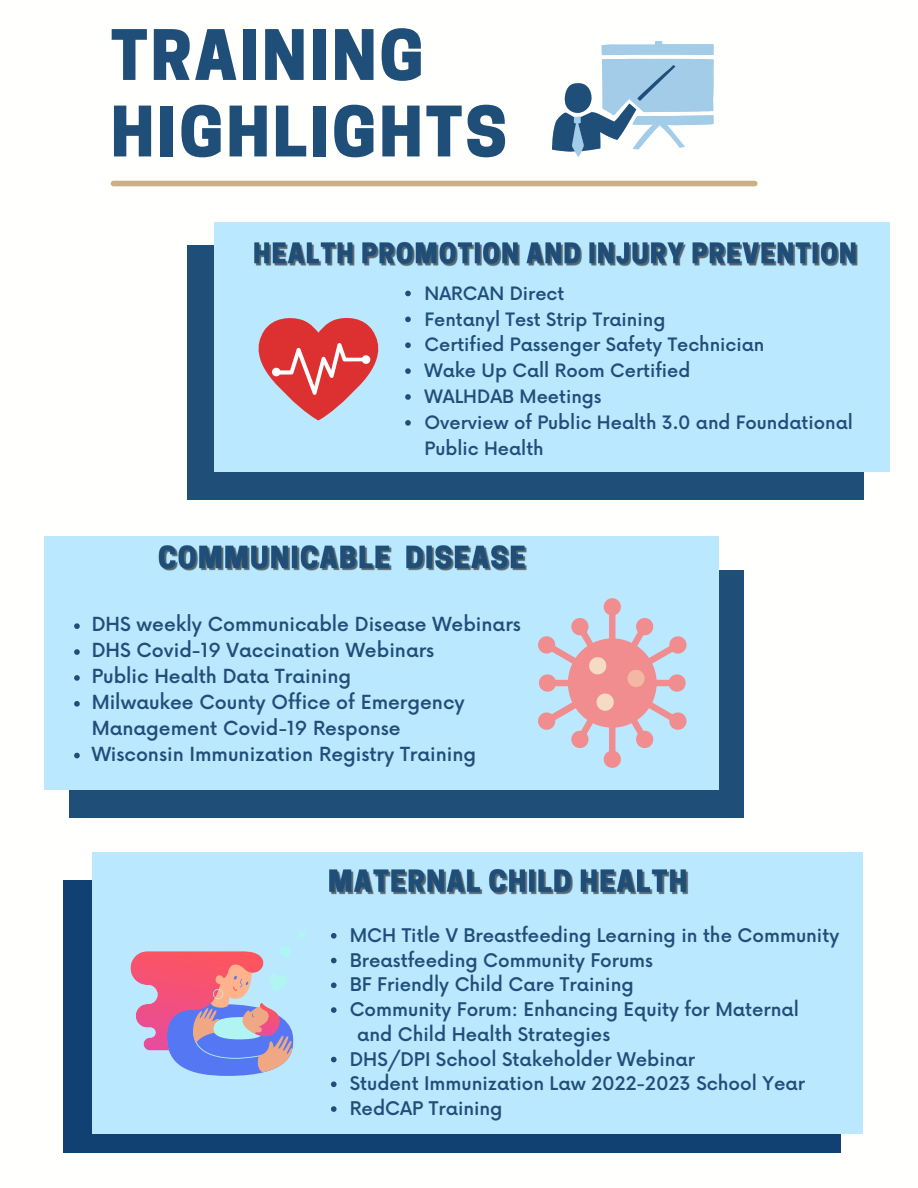
<style>
.page{position:relative;width:918px;height:1188px;background:#fff}
.page>*{position:absolute;margin:0;border:0;box-sizing:border-box;transform-origin:0 0}
.t1{font:800 65.25px/76.5px "Cooper Hewitt";letter-spacing:.04em;color:#1f4e79}
.t2{font:500 18.9px/25.8px "Now";color:#1f4e79}
.t3{font:500 18.3px/24.8px "Now";color:#1f4e79}
.t4{font:500 18px/25.8px "Now";color:#1f4e79}
</style>
<div class="page">
<svg style="left:552px;top:41px;width:162px;height:116px"></svg>
<div style="left:187px;top:246px;width:677px;height:254px;background:#1f4e79"></div>
<div style="left:214px;top:222px;width:675px;height:249px;background:#bae8ff"></div>
<div style="left:69px;top:570px;width:675px;height:247px;background:#1f4e79"></div>
<div style="left:44px;top:536px;width:674px;height:253px;background:#bae8ff"></div>
<div style="left:63px;top:880px;width:778px;height:273px;background:#104172"></div>
<div style="left:92px;top:852px;width:770px;height:282px;background:#bae8ff"></div>
<svg style="left:258px;top:317px;width:121px;height:103px"></svg>
<svg style="left:538px;top:598px;width:148px;height:170px"></svg>
<svg style="left:299px;top:930px;width:6px;height:8px"></svg>
<svg style="left:130px;top:946px;width:164px;height:130px"></svg>
<svg style="left:405px;top:291px;width:6px;height:5px"></svg>
<svg style="left:405px;top:317px;width:6px;height:5px"></svg>
<svg style="left:405px;top:342px;width:6px;height:6px"></svg>
<svg style="left:405px;top:368px;width:6px;height:6px"></svg>
<svg style="left:405px;top:394px;width:6px;height:6px"></svg>
<svg style="left:405px;top:420px;width:6px;height:6px"></svg>
<svg style="left:74px;top:623px;width:6px;height:6px"></svg>
<svg style="left:74px;top:649px;width:6px;height:6px"></svg>
<svg style="left:74px;top:675px;width:6px;height:6px"></svg>
<svg style="left:74px;top:701px;width:6px;height:6px"></svg>
<svg style="left:74px;top:753px;width:6px;height:5px"></svg>
<svg style="left:331px;top:933px;width:6px;height:6px"></svg>
<svg style="left:331px;top:958px;width:6px;height:5px"></svg>
<svg style="left:331px;top:982px;width:6px;height:6px"></svg>
<svg style="left:331px;top:1007px;width:6px;height:6px"></svg>
<svg style="left:331px;top:1057px;width:6px;height:5px"></svg>
<svg style="left:331px;top:1081px;width:6px;height:6px"></svg>
<svg style="left:331px;top:1106px;width:6px;height:6px"></svg>
<img style="left:254px;top:241px;width:604px;height:25px">
<img style="left:158px;top:545px;width:369px;height:26px">
<img style="left:329px;top:869px;width:360px;height:26px">
<div style="left:114px;top:181px;width:641px;height:5px;background:#cbaf86"></div>
<h1 class="t1" style="left:111px;top:25px;width:398px">TRAINING<br>HIGHLIGHTS</h1>
<p class="t4" style="left:425px;top:281px;width:430px">NARCAN Direct<br>Fentanyl Test Strip Training<br>Certified Passenger Safety Technician<br>Wake Up Call Room Certified<br>WALHDAB Meetings<br>Overview of Public Health 3.0 and Foundational<br>Public Health</p>
<p class="t2" style="left:92px;top:613px;width:431px">DHS weekly Communicable Disease Webinars DHS Covid-19 Vaccination Webinars<br>Public Health Data Training<br>Milwaukee County Office of Emergency Management Covid-19 Response<br>Wisconsin Immunization Registry Training</p>
<p class="t3" style="left:350px;top:924px;width:491px">MCH Title V Breastfeeding Learning in the Community Breastfeeding Community Forums<br>BF Friendly Child Care Training<br>Community Forum: Enhancing Equity for Maternal</p>
<p class="t3" style="left:350px;top:1048px;width:457px">DHS/DPI School Stakeholder Webinar<br>Student Immunization Law 2022-2023 School Year<br>RedCAP Training</p>
<p class="t3" style="left:357px;top:1023px;width:255px">and Child Health Strategies</p>
</div>
